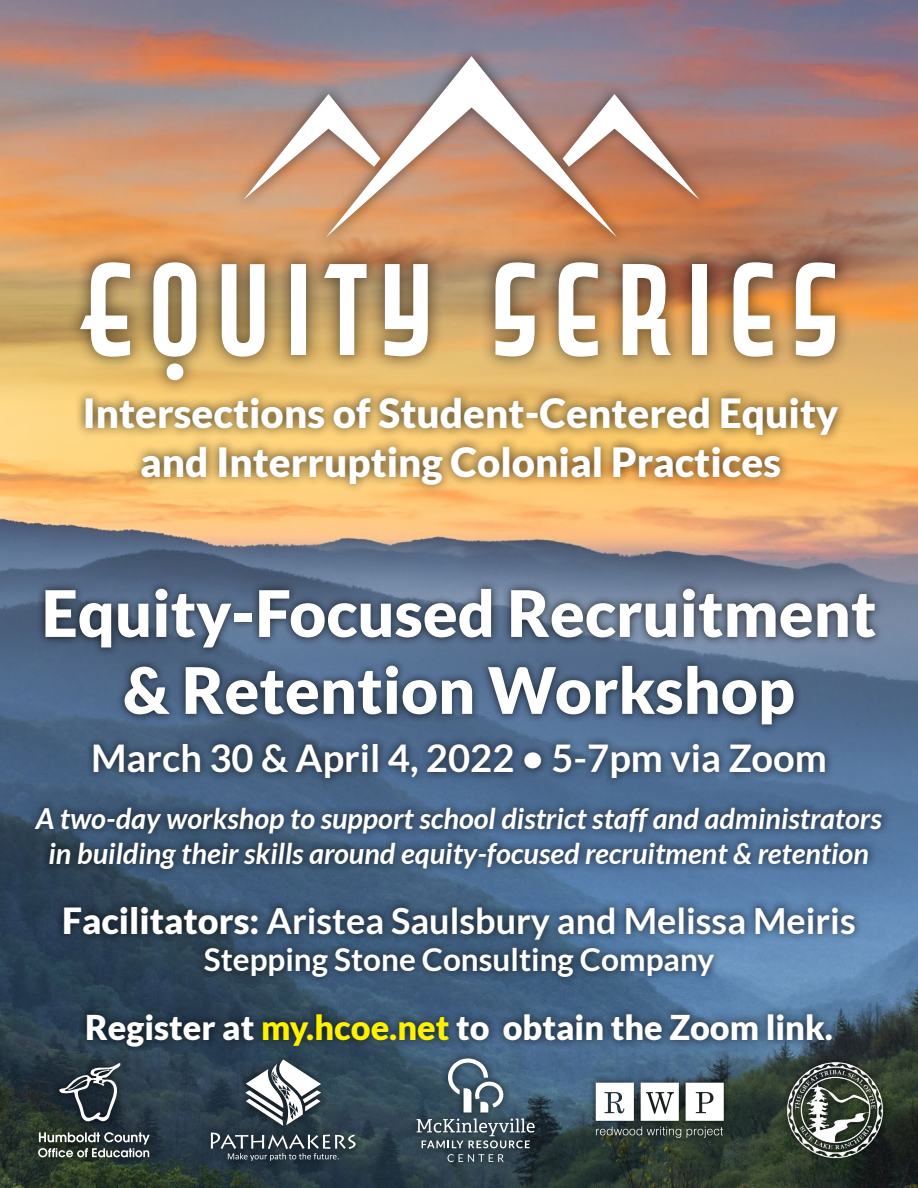
<style>
.page{position:relative;width:918px;height:1188px;background:#fff}
.page>*{position:absolute;margin:0;border:0;box-sizing:border-box;transform-origin:0 0}
.t1{font:113.4px "Capitol Bold Capitals";letter-spacing:-.05em;color:#fff}
.t2{font:900 64.05px/76.9px "Lato";color:#fff;text-align:center}
.t3{font:900 40.35px/48.3px "Lato";color:#fff;text-align:center}
.t4{font:700 38.1px "Lato";color:#fff}
.t5{font:700 36px "Lato";color:#fff}
.t6{font:900 34.2px "Lato";color:#fff}
.t7{font:700 31.5px "Lato";color:#fff}
.t8{font:italic 700 28.95px/34.8px "Lato";color:#fff;text-align:center}
.s1{font-weight:900}
.s2{color:#fff200}
</style>
<div class="page">
<img style="left:27px;top:27px;width:864px;height:1134px">
<div style="left:231px;top:44px;width:481px;height:206px;background:#000;opacity:.46"></div>
<svg style="left:244px;top:94px;width:82px;height:106px;background:#c7a28d"></svg>
<svg style="left:617px;top:94px;width:82px;height:106px"></svg>
<svg style="left:326px;top:56px;width:291px;height:181px"></svg>
<div style="left:65px;top:246px;width:786px;height:150px;background:#000;opacity:.48"></div>
<div style="left:75px;top:387px;width:774px;height:108px;background:#000;opacity:.75"></div>
<div style="left:36px;top:579px;width:848px;height:155px;background:#000;opacity:.75"></div>
<div style="left:85px;top:735px;width:749px;height:52px;background:#000;opacity:.75"></div>
<div style="left:55px;top:898px;width:808px;height:88px;background:#000;opacity:.75"></div>
<div style="left:27px;top:799px;width:864px;height:79px;background:#000;opacity:.75"></div>
<div style="left:78px;top:1005px;width:763px;height:50px;background:#000;opacity:.75"></div>
<div style="left:781px;top:1056px;width:108px;height:108px;background:#000;opacity:.75"></div>
<img style="left:785px;top:1060px;width:101px;height:101px">
<div style="left:30px;top:1056px;width:127px;height:109px;background:#000;opacity:.75"></div>
<svg style="left:59px;top:1063px;width:62px;height:60px;background:#475158"></svg>
<svg style="left:38px;top:1132px;width:112px;height:25px;background:#616967"></svg>
<div style="left:203px;top:1052px;width:160px;height:116px;background:#000;opacity:.75"></div>
<svg style="left:211px;top:1059px;width:145px;height:102px;background:#515f69"></svg>
<div style="left:408px;top:1050px;width:135px;height:121px;background:#000;opacity:.75"></div>
<svg style="left:448px;top:1059px;width:56px;height:54px"></svg>
<svg style="left:448px;top:1154px;width:56px;height:7px"></svg>
<svg style="left:417px;top:1119px;width:118px;height:29px;background:#5c6a72"></svg>
<div style="left:589px;top:1076px;width:142px;height:69px;background:#000;opacity:.75"></div>
<svg style="left:596px;top:1127px;width:85px;height:11px"></svg>
<svg style="left:687px;top:1127px;width:36px;height:11px"></svg>
<svg style="left:596px;top:1083px;width:38px;height:38px"></svg>
<svg style="left:641px;top:1083px;width:38px;height:38px"></svg>
<svg style="left:686px;top:1083px;width:38px;height:38px"></svg>
<svg style="left:0;top:0;width:918px;height:27px;background:#84778b"></svg>
<svg style="left:27px;top:1161px;width:864px;height:27px;background:#293833"></svg>
<svg style="left:0;top:19px;width:27px;height:1169px;background:#7e7669"></svg>
<svg style="left:891px;top:19px;width:27px;height:1169px;background:#877c77"></svg>
<p class="t1" style="left:73px;top:250px;width:778px">EQUITY SERIES</p>
<p class="t3" style="left:83px;top:388px;width:757px">Intersections of Student-Centered Equity and Interrupting Colonial Practices</p>
<p class="t2" style="left:42px;top:574px;width:836px">Equity-Focused Recruitment &amp; Retention Workshop</p>
<p class="t4" style="left:91px;top:737px;width:737px">March 30 &amp; April 4, 2022 • 5-7pm via Zoom</p>
<p class="t8" style="left:36px;top:802px;width:848px">A two-day workshop to support school district staff and administrators in building their skills around equity-focused recruitment &amp; retention</p>
<p class="t5" style="left:62px;top:900px;width:795px"><span class="s1">Facilitators:</span> Aristea Saulsbury and Melissa Meiris</p>
<p class="t7" style="left:204px;top:942px;width:512px">Stepping Stone Consulting Company</p>
<p class="t6" style="left:85px;top:1007px;width:749px">Register at <span class="s2">my.hcoe.net</span> to obtain the Zoom link.</p>
</div>
